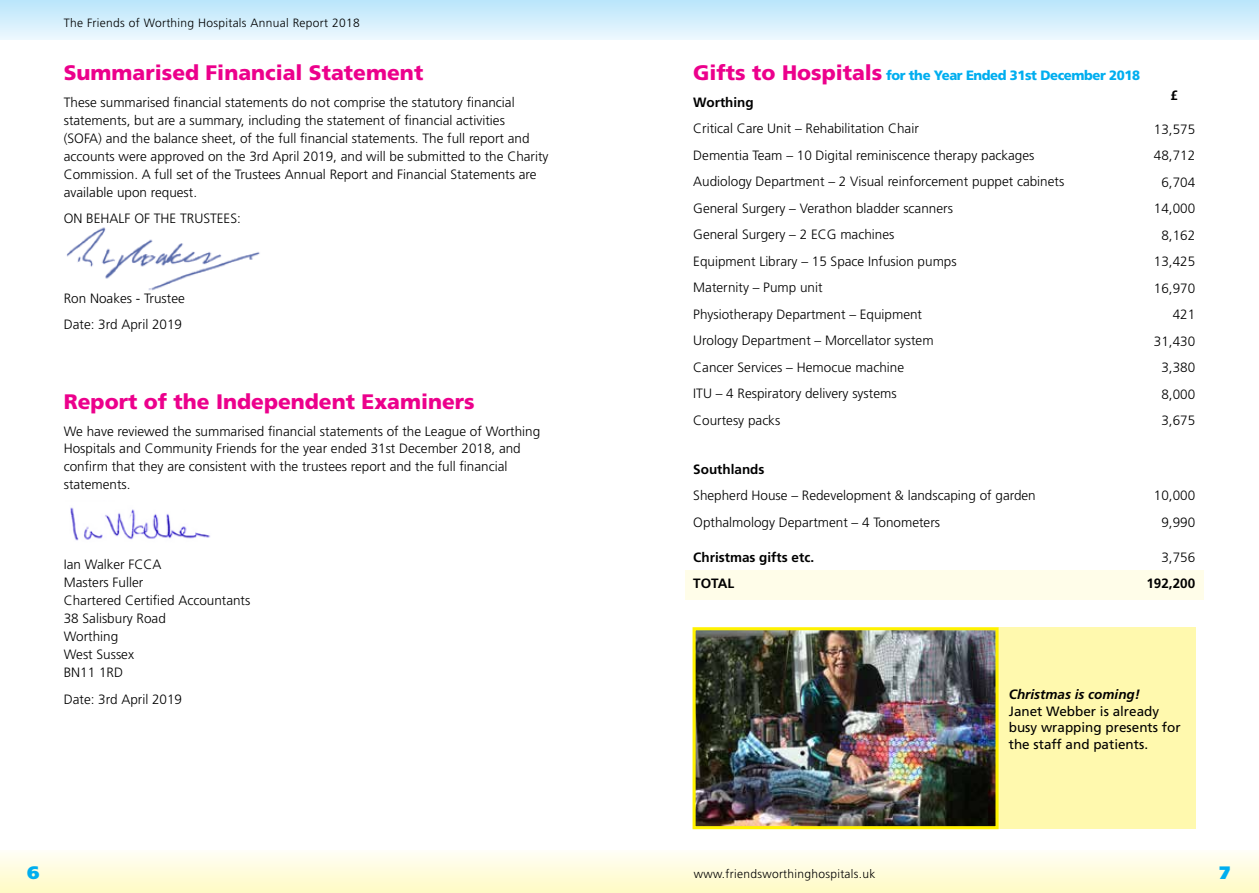
<style>
.page{position:relative;width:1259px;height:893px;background:#fff}
.page>*{position:absolute;margin:0;border:0;box-sizing:border-box;transform-origin:0 0}
.t1{font:900 21px "Frutiger";color:#ec008c}
.t2{font:900 18px "Frutiger";color:#00aeef}
.t3{font:300 13.5px/26.5px "Frutiger";color:#000}
.t4{font:13.5px/16.5px "Frutiger";color:#000}
.t5{font:900 13.5px/26.5px "Frutiger";letter-spacing:-.03em;color:#00aeef}
.t6{font:700 13.5px/26.5px "Frutiger";color:#000}
.t7{font:italic 700 13.5px "Frutiger";color:#000}
.t8{font:300 12px "Frutiger";letter-spacing:.025em;color:#000}
.s1{font-size:21px;color:#ec008c}
.s2{font-weight:700;color:#000}
</style>
<div class="page">
<div style="left:0;top:850px;width:1259px;height:43px;background:linear-gradient(to bottom,#fffef7,#fffac3)"></div>
<div style="left:0;top:0;width:1259px;height:39px;background:linear-gradient(to bottom,#b9e5fb,#ecf8fe)"></div>
<div style="left:685px;top:570px;width:518px;height:30px;background:#fffde9"></div>
<img style="left:70px;top:507px;width:140px;height:34px">
<img style="left:66px;top:227px;width:194px;height:64px">
<div style="left:998px;top:627px;width:198px;height:202px;background:#fff9ae"></div>
<img style="left:696px;top:631px;width:298px;height:194px">
<div style="left:692px;top:627px;width:306px;height:202px;border:3px solid #fff200"></div>
<p class="t8" style="left:64px;top:16px;width:297px">The Friends of Worthing Hospitals Annual Report 2018</p>
<h1 class="t1" style="left:64px;top:60px;width:361px">Summarised Financial Statement</h1>
<p class="t3" style="left:64px;top:93px;width:486px;line-height:18px">These summarised financial statements do not comprise the statutory financial statements, but are a summary, including the statement of financial activities<br>(SOFA) and the balance sheet, of the full financial statements. The full report and accounts were approved on the 3rd April 2019, and will be submitted to the Charity Commission. A full set of the Trustees Annual Report and Financial Statements are available upon request.</p>
<p class="t3" style="left:64px;top:206px;width:179px">ON BEHALF OF THE TRUSTEES:</p>
<p class="t3" style="left:64px;top:285px;width:123px">Ron Noakes - Trustee<br>Date: 3rd April 2019</p>
<h1 class="t1" style="left:64px;top:389px;width:412px">Report of the Independent Examiners</h1>
<p class="t3" style="left:64px;top:422px;width:478px;line-height:18px">We have reviewed the summarised financial statements of the League of Worthing Hospitals and Community Friends for the year ended 31st December 2018, and confirm that they are consistent with the trustees report and the full financial statements.</p>
<p class="t3" style="left:64px;top:555px;width:188px;line-height:18px">Ian Walker FCCA<br>Masters Fuller<br>Chartered Certified Accountants<br>38 Salisbury Road<br>Worthing<br>West Sussex<br>BN11 1RD</p>
<p class="t3" style="left:64px;top:686px;width:120px">Date: 3rd April 2019</p>
<p class="t5" style="left:693px;top:62px;width:448px"><span class="s1">Gifts to Hospitals</span> for the Year Ended 31st December 2018<br><span class="s2">Worthing</span></p>
<p class="t3" style="left:693px;top:116px;width:372px">Critical Care Unit – Rehabilitation Chair<br>Dementia Team – 10 Digital reminiscence therapy packages Audiology Department – 2 Visual reinforcement puppet cabinets General Surgery – Verathon bladder scanners<br>General Surgery – 2 ECG machines<br>Equipment Library – 15 Space Infusion pumps<br>Maternity – Pump unit<br>Physiotherapy Department – Equipment<br>Urology Department – Morcellator system<br>Cancer Services – Hemocue machine<br>ITU – 4 Respiratory delivery systems<br>Courtesy packs</p>
<p class="t6" style="left:693px;top:456px;width:73px">Southlands</p>
<p class="t3" style="left:693px;top:482px;width:344px">Shepherd House – Redevelopment &amp; landscaping of garden<br>Opthalmology Department – 4 Tonometers</p>
<p class="t6" style="left:693px;top:544px;width:122px">Christmas gifts etc.<br>TOTAL</p>
<p class="t6" style="left:1170px;top:82px;width:9px">£</p>
<p class="t3" style="left:1154px;top:116px;width:43px;text-align:right">13,575<br>48,712<br>6,704<br>14,000<br>8,162<br>13,425<br>16,970<br>421<br>31,430<br>3,380<br>8,000<br>3,675</p>
<p class="t3" style="left:1154px;top:483px;width:43px;text-align:center">10,000<br>9,990</p>
<p class="t3" style="left:1161px;top:544px;width:35px">3,756</p>
<p class="t6" style="left:1146px;top:570px;width:50px">192,200</p>
<p class="t7" style="left:1008px;top:686px;width:133px">Christmas is coming!</p>
<p class="t4" style="left:1008px;top:703px;width:173px">Janet Webber is already busy wrapping presents for the staff and patients.</p>
<h2 class="t2" style="left:27px;top:861px;width:14px">6</h2>
<p class="t8" style="left:693px;top:867px;width:183px">www.friendsworthinghospitals.uk</p>
<h2 class="t2" style="left:1219px;top:861px;width:12px">7</h2>
</div>
